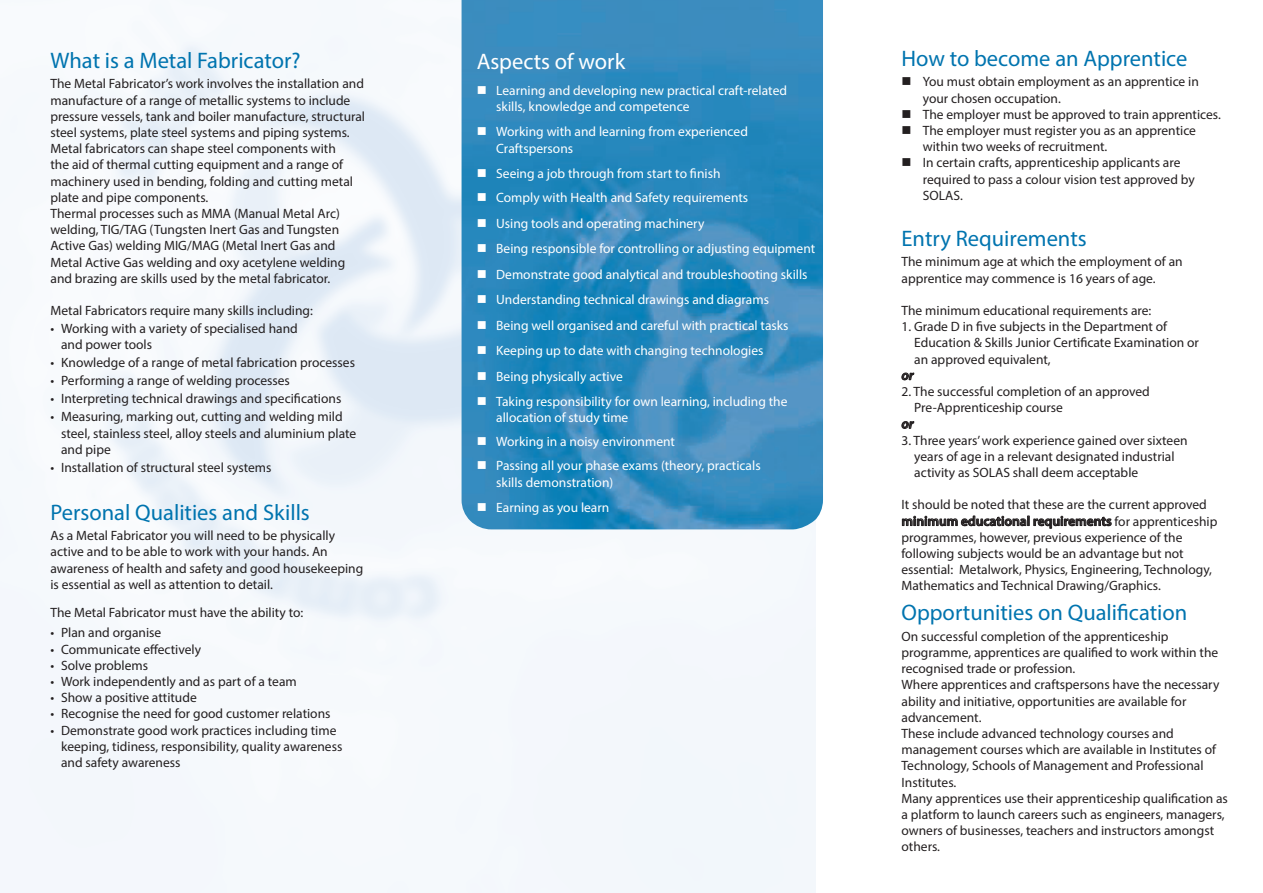
<style>
.page{position:relative;width:1263px;height:893px;background:#fff}
.page>*{position:absolute;margin:0;border:0;box-sizing:border-box;transform-origin:0 0}
.t1{font:22.5px "Myriad Pro";color:#0074af}
.t2{font:22.5px "Myriad Pro";color:#fff}
.t3{font:13.5px/16.2px "Myriad Pro";color:#231f20}
.t4{font:13.5px/16.2px "Myriad Pro";color:#fff}
.t5{font:italic 600 13.5px "Myriad Pro";color:#231f20}
.s1{font-weight:600}
</style>
<div class="page">
<svg style="left:901px;top:372px;width:14px;height:9px"></svg>
<svg style="left:901px;top:421px;width:14px;height:8px"></svg>
<svg style="left:902px;top:515px;width:210px;height:14px"></svg>
<img style="left:461px;top:0;width:362px;height:529px">
<svg style="left:487px;top:253px;width:13px;height:1px"></svg>
<svg style="left:487px;top:470px;width:13px;height:1px"></svg>
<svg style="left:487px;top:512px;width:13px;height:1px"></svg>
<p class="t1" style="left:50px;top:46px;width:252px">What is a Metal Fabricator?</p>
<p class="t3" style="left:50px;top:76px;width:316px">The Metal Fabricator’s work involves the installation and manufacture of a range of metallic systems to include pressure vessels, tank and boiler manufacture, structural steel systems, plate steel systems and piping systems.</p>
<p class="t3" style="left:50px;top:140px;width:304px">Metal fabricators can shape steel components with the aid of thermal cutting equipment and a range of machinery used in bending, folding and cutting metal plate and pipe components.</p>
<p class="t3" style="left:50px;top:205px;width:296px">Thermal processes such as MMA (Manual Metal Arc) welding, TIG/TAG (Tungsten Inert Gas and Tungsten Active Gas) welding MIG/MAG (Metal Inert Gas and Metal Active Gas welding and oxy acetylene welding and brazing are skills used by the metal fabricator.</p>
<p class="t3" style="left:50px;top:302px;width:264px">Metal Fabricators require many skills including:</p>
<p class="t3" style="left:50px;top:320px;width:249px">• Working with a variety of specialised hand</p>
<p class="t3" style="left:61px;top:337px;width:93px">and power tools</p>
<p class="t3" style="left:50px;top:355px;width:306px">• Knowledge of a range of metal fabrication processes</p>
<p class="t3" style="left:50px;top:373px;width:241px">• Performing a range of welding processes</p>
<p class="t3" style="left:50px;top:391px;width:292px">• Interpreting technical drawings and specifications</p>
<p class="t3" style="left:61px;top:409px;width:297px;text-indent:-11px">• Measuring, marking out, cutting and welding mild steel, stainless steel, alloy steels and aluminium plate and pipe</p>
<p class="t3" style="left:50px;top:459px;width:222px">• Installation of structural steel systems</p>
<p class="t1" style="left:50px;top:498px;width:261px">Personal Qualities and Skills</p>
<p class="t3" style="left:50px;top:527px;width:314px">As a Metal Fabricator you will need to be physically active and to be able to work with your hands. An awareness of health and safety and good housekeeping is essential as well as attention to detail.</p>
<p class="t3" style="left:50px;top:604px;width:254px">The Metal Fabricator must have the ability to:</p>
<p class="t3" style="left:50px;top:625px;width:112px">• Plan and organise</p>
<p class="t3" style="left:50px;top:641px;width:152px">• Communicate effectively</p>
<p class="t3" style="left:50px;top:657px;width:99px">• Solve problems</p>
<p class="t3" style="left:50px;top:673px;width:248px">• Work independently and as part of a team</p>
<p class="t3" style="left:50px;top:689px;width:148px">• Show a positive attitude</p>
<p class="t3" style="left:50px;top:706px;width:282px">• Recognise the need for good customer relations</p>
<p class="t3" style="left:61px;top:722px;width:283px;text-indent:-11px">• Demonstrate good work practices including time keeping, tidiness, responsibility, quality awareness and safety awareness</p>
<p class="t2" style="left:477px;top:48px;width:150px">Aspects of work</p>
<p class="t4" style="left:496px;top:82px;width:292px;text-indent:-19px">■ Learning and developing new practical craft-related skills, knowledge and competence</p>
<p class="t4" style="left:477px;top:124px;width:273px">■ Working with and learning from experienced</p>
<p class="t4" style="left:496px;top:140px;width:79px">Craftspersons</p>
<p class="t4" style="left:477px;top:165px;width:245px">■ Seeing a job through from start to finish</p>
<p class="t4" style="left:477px;top:189px;width:273px">■ Comply with Health and Safety requirements</p>
<p class="t4" style="left:477px;top:215px;width:229px">■ Using tools and operating machinery</p>
<p class="t4" style="left:477px;top:240px;width:340px">■ Being responsible for controlling or adjusting equipment</p>
<p class="t4" style="left:477px;top:266px;width:332px">■ Demonstrate good analytical and troubleshooting skills</p>
<p class="t4" style="left:477px;top:291px;width:294px">■ Understanding technical drawings and diagrams</p>
<p class="t4" style="left:477px;top:317px;width:313px">■ Being well organised and careful with practical tasks</p>
<p class="t4" style="left:477px;top:342px;width:288px">■ Keeping up to date with changing technologies</p>
<p class="t4" style="left:477px;top:368px;width:148px">■ Being physically active</p>
<p class="t4" style="left:477px;top:393px;width:312px">■ Taking responsibility for own learning, including the</p>
<p class="t4" style="left:496px;top:409px;width:134px">allocation of study time</p>
<p class="t4" style="left:477px;top:433px;width:200px">■ Working in a noisy environment</p>
<p class="t4" style="left:477px;top:457px;width:285px">■ Passing all your phase exams (theory, practicals</p>
<p class="t4" style="left:496px;top:474px;width:119px">skills demonstration)</p>
<p class="t4" style="left:477px;top:499px;width:134px">■ Earning as you learn</p>
<p class="t1" style="left:901px;top:44px;width:287px">How to become an Apprentice</p>
<p class="t3" style="left:923px;top:73px;width:278px;text-indent:-21px">■ You must obtain employment as an apprentice in your chosen occupation.</p>
<p class="t3" style="left:901px;top:106px;width:321px">■ The employer must be approved to train apprentices.</p>
<p class="t3" style="left:923px;top:122px;width:275px;text-indent:-21px">■ The employer must register you as an apprentice within two weeks of recruitment.</p>
<p class="t3" style="left:901px;top:154px;width:280px">■ In certain crafts, apprenticeship applicants are</p>
<p class="t3" style="left:923px;top:171px;width:273px">required to pass a colour vision test approved by<br>SOLAS.</p>
<p class="t1" style="left:901px;top:224px;width:187px">Entry Requirements</p>
<p class="t3" style="left:901px;top:253px;width:283px">The minimum age at which the employment of an</p>
<p class="t3" style="left:901px;top:270px;width:256px">apprentice may commence is 16 years of age.</p>
<p class="t3" style="left:901px;top:302px;width:251px">The minimum educational requirements are:</p>
<p class="t3" style="left:901px;top:318px;width:267px">1. Grade D in five subjects in the Department of</p>
<p class="t3" style="left:914px;top:334px;width:286px">Education &amp; Skills Junior Certificate Examination or</p>
<p class="t3" style="left:914px;top:351px;width:138px">an approved equivalent,</p>
<p class="t5" style="left:901px;top:367px;width:14px">or</p>
<p class="t3" style="left:901px;top:383px;width:250px">2. The successful completion of an approved</p>
<p class="t3" style="left:914px;top:399px;width:150px">Pre-Apprenticeship course</p>
<p class="t5" style="left:901px;top:415px;width:14px">or</p>
<p class="t3" style="left:901px;top:432px;width:288px">3. Three years’ work experience gained over sixteen</p>
<p class="t3" style="left:914px;top:448px;width:262px">years of age in a relevant designated industrial</p>
<p class="t3" style="left:914px;top:464px;width:225px">activity as SOLAS shall deem acceptable</p>
<p class="t3" style="left:901px;top:496px;width:317px">It should be noted that these are the current approved <span class="s1">minimum educational requirements</span> for apprenticeship programmes, however, previous experience of the following subjects would be an advantage but not essential: Metalwork, Physics, Engineering, Technology, Mathematics and Technical Drawing/Graphics.</p>
<p class="t1" style="left:901px;top:599px;width:287px">Opportunities on Qualification</p>
<p class="t3" style="left:901px;top:628px;width:318px">On successful completion of the apprenticeship programme, apprentices are qualified to work within the recognised trade or profession.</p>
<p class="t3" style="left:901px;top:676px;width:319px">Where apprentices and craftspersons have the necessary ability and initiative, opportunities are available for advancement.</p>
<p class="t3" style="left:901px;top:725px;width:316px">These include advanced technology courses and management courses which are available in Institutes of Technology, Schools of Management and Professional Institutes.</p>
<p class="t3" style="left:901px;top:790px;width:328px">Many apprentices use their apprenticeship qualification as a platform to launch careers such as engineers, managers, owners of businesses, teachers and instructors amongst others.</p>
</div>
